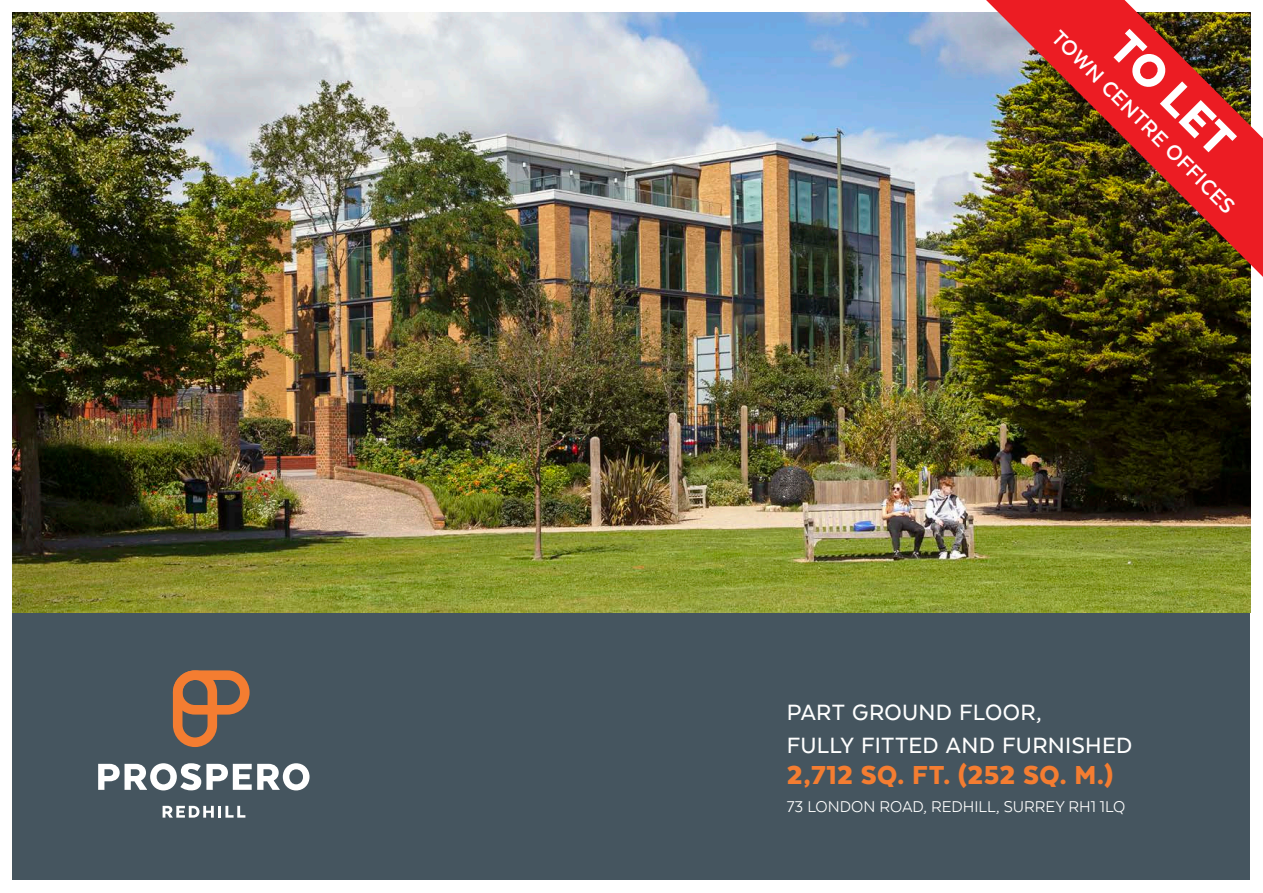
<style>
.page{position:relative;width:1263px;height:893px;background:#fff}
.page>*{position:absolute;margin:0;border:0;box-sizing:border-box;transform-origin:0 0}
.t1{font:900 52.5px "Texta";color:#fff}
.t2{font:900 30px "Texta";letter-spacing:.015em;color:#f47d31}
.t3{font:500 25.5px/33px "Texta";letter-spacing:.015em;color:#fff}
.t4{font:700 24px "Texta";color:#fff}
.t5{font:18px "Texta";color:#fff}
</style>
<div class="page">
<div style="left:13px;top:612px;width:1237px;height:268px;background:#45555f"></div>
<img style="left:13px;top:13px;width:1237px;height:599px">
<img style="left:986px;top:0;width:277px;height:277px">
<svg style="left:98px;top:763px;width:211px;height:27px"></svg>
<svg style="left:173px;top:670px;width:77px;height:77px"></svg>
<svg style="left:163px;top:806px;width:82px;height:12px"></svg>
<h1 class="t1" style="left:1133px;top:24px;width:156px;rotate:45deg">TO LET</h1>
<p class="t4" style="left:1061px;top:28px;width:251px;rotate:45deg">TOWN CENTRE OFFICES</p>
<p class="t3" style="left:787px;top:697px;width:347px">PART GROUND FLOOR,<br>FULLY FITTED AND FURNISHED</p>
<p class="t2" style="left:787px;top:763px;width:328px">2,712 SQ. FT. (252 SQ. M.)</p>
<p class="t5" style="left:787px;top:801px;width:340px">73 LONDON ROAD, REDHILL, SURREY RH1 1LQ</p>
</div>
